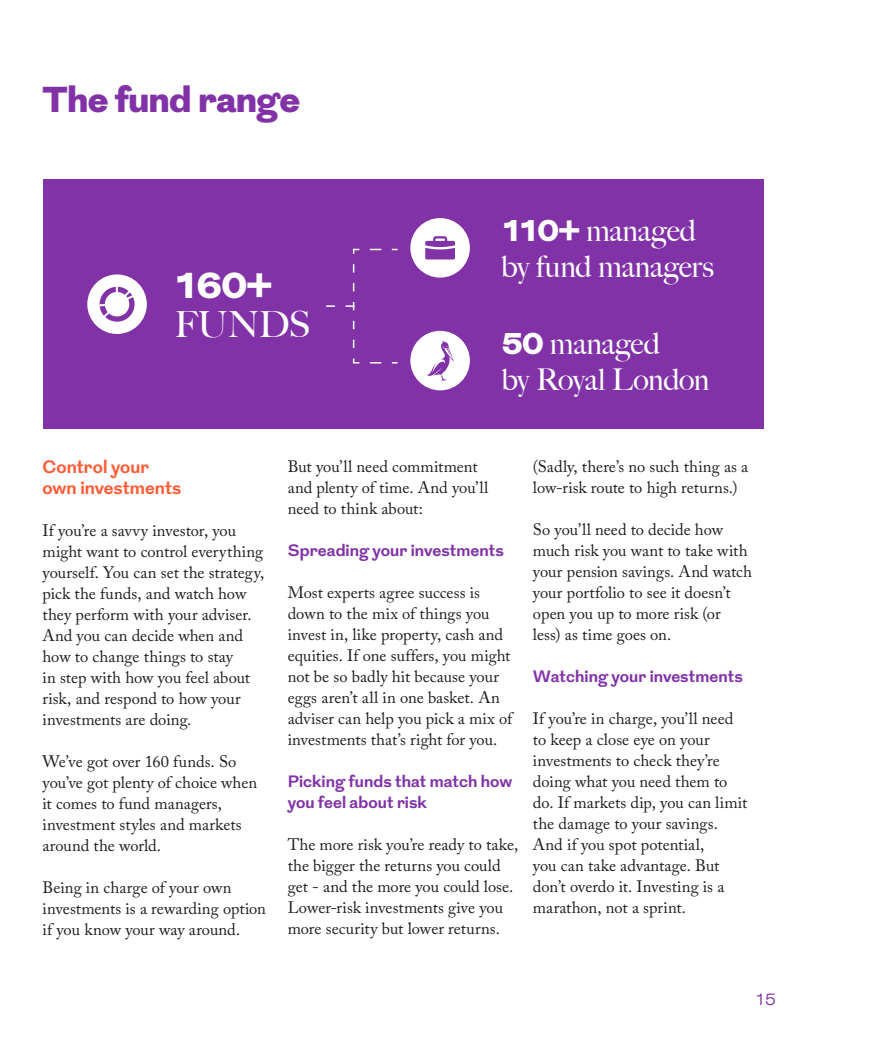
<style>
.page{position:relative;width:893px;height:1063px;background:#fff}
.page>*{position:absolute;margin:0;border:0;box-sizing:border-box;transform-origin:0 0}
.t1{font:900 36px "Grot";color:#8132a7}
.t2{font:500 36px "Big Caslon";letter-spacing:-.01em;color:#fff}
.t3{font:900 36px "Grot";color:#fff}
.t4{font:500 30px/36px "Big Caslon";letter-spacing:-.01em;color:#fff}
.t5{font:700 18px/21px "Grot";color:#ff5c36}
.t6{font:16.5px/21px "Adobe Caslon Pro";color:#1d1d1b}
.t7{font:700 16.5px/21px "Grot";letter-spacing:.005em;color:#8132a7}
.t8{font:300 16.5px "Grot";color:#8132a7}
.s1{font-family:"Grot";font-weight:900}
</style>
<div class="page">
<div style="left:44px;top:180px;width:720px;height:249px;background:#8132a7"></div>
<svg style="left:87px;top:274px;width:60px;height:60px"></svg>
<svg style="left:410px;top:331px;width:60px;height:59px"></svg>
<svg style="left:410px;top:218px;width:60px;height:60px"></svg>
<svg style="left:326px;top:248px;width:72px;height:116px"></svg>
<h1 class="t1" style="left:43px;top:74px;width:259px">The fund range</h1>
<h1 class="t3" style="left:174px;top:260px;width:99px">160+</h1>
<h1 class="t2" style="left:174px;top:295px;width:138px">FUNDS</h1>
<h2 class="t4" style="left:502px;top:211px;width:214px"><span class="s1">110+</span> managed by fund managers</h2>
<h2 class="t4" style="left:502px;top:324px;width:209px"><span class="s1">50</span> managed<br>by Royal London</h2>
<p class="t5" style="left:43px;top:458px;width:140px">Control your own investments</p>
<p class="t6" style="left:43px;top:520px;width:223px">If you’re a savvy investor, you might want to control everything yourself. You can set the strategy, pick the funds, and watch how they perform with your adviser.<br>And you can decide when and how to change things to stay<br>in step with how you feel about risk, and respond to how your investments are doing.</p>
<p class="t6" style="left:43px;top:751px;width:216px">We’ve got over 160 funds. So you’ve got plenty of choice when it comes to fund managers, investment styles and markets around the world.</p>
<p class="t6" style="left:43px;top:877px;width:225px">Being in charge of your own investments is a rewarding option if you know your way around.</p>
<p class="t6" style="left:288px;top:456px;width:202px">But you’ll need commitment and plenty of time. And you’ll need to think about:</p>
<p class="t7" style="left:288px;top:541px;width:218px">Spreading your investments</p>
<p class="t6" style="left:288px;top:582px;width:226px">Most experts agree success is down to the mix of things you invest in, like property, cash and equities. If one suffers, you might not be so badly hit because your eggs aren’t all in one basket. An adviser can help you pick a mix of investments that’s right for you.</p>
<p class="t7" style="left:288px;top:772px;width:226px">Picking funds that match how you feel about risk</p>
<p class="t6" style="left:288px;top:834px;width:232px">The more risk you’re ready to take, the bigger the returns you could get - and the more you could lose.<br>Lower-risk investments give you more security but lower returns.</p>
<p class="t6" style="left:533px;top:456px;width:217px">(Sadly, there’s no such thing as a low-risk route to high returns.)</p>
<p class="t6" style="left:533px;top:519px;width:221px">So you’ll need to decide how much risk you want to take with your pension savings. And watch your portfolio to see it doesn’t open you up to more risk (or less) as time goes on.</p>
<p class="t7" style="left:533px;top:667px;width:212px">Watching your investments</p>
<p class="t6" style="left:533px;top:708px;width:216px">If you’re in charge, you’ll need to keep a close eye on your investments to check they’re doing what you need them to do. If markets dip, you can limit the damage to your savings.<br>And if you spot potential,<br>you can take advantage. But don’t overdo it. Investing is a marathon, not a sprint.</p>
<p class="t8" style="left:755px;top:989px;width:23px">15</p>
</div>
